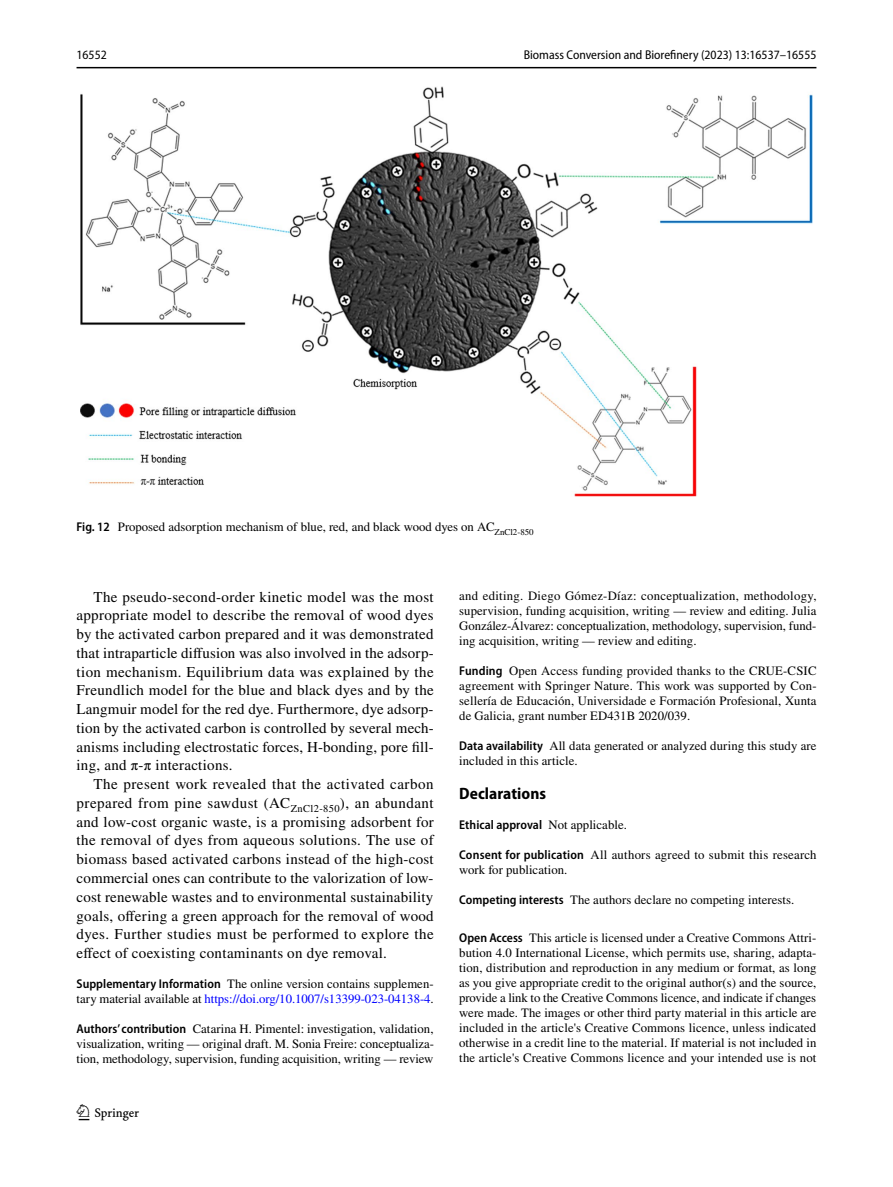
<style>
.page{position:relative;width:893px;height:1187px;background:#fff}
.page>*{position:absolute;margin:0;border:0;box-sizing:border-box;transform-origin:0 0}
.t1{font:22.5px "Springnew Regular 2";color:#000}
.t2{font:700 semi-condensed 16.5px "Myriad Pro";letter-spacing:.005em;color:#000}
.t3{font:15px/18.8px "STIX";letter-spacing:.02em;color:#000;text-align:justify}
.t4{font:12.75px/15px "STIX";letter-spacing:.005em;color:#000;text-align:justify}
.t5{font:semi-condensed 12.75px "Myriad Pro";color:#000}
.t6{font:600 semi-condensed 12.75px "Myriad Pro";letter-spacing:.005em;color:#000}
.s1{font-family:"Myriad Pro";font-weight:600;font-stretch:semi-condensed}
.s2{color:#00f}
.s3{font-family:"STIX";font-weight:400;font-stretch:normal}
</style>
<div class="page">
<hr style="left:77px;top:67px;width:739px;height:1px;background:#000">
<img style="left:81px;top:87px;width:731px;height:409px">
<p class="t5" style="left:77px;top:48px;width:32px">16552</p>
<p class="t5" style="left:524px;top:48px;width:294px">Biomass Conversion and Biorefinery (2023) 13:16537–16555</p>
<p class="t4" style="left:77px;top:520px;width:459px"><span class="s1">Fig. 12</span> Proposed adsorption mechanism of blue, red, and black wood dyes on AC<sub>ZnCl2-850</sub></p>
<p class="t3" style="left:77px;top:588px;width:359px;text-indent:17px">The pseudo-second-order kinetic model was the most appropriate model to describe the removal of wood dyes by the activated carbon prepared and it was demonstrated that intraparticle diffusion was also involved in the adsorp&shy;tion mechanism. Equilibrium data was explained by the Freundlich model for the blue and black dyes and by the Langmuir model for the red dye. Furthermore, dye adsorp&shy;tion by the activated carbon is controlled by several mech&shy;anisms including electrostatic forces, H-bonding, pore fill&shy;ing, and π-π interactions.</p>
<p class="t3" style="left:77px;top:775px;width:359px;text-indent:17px">The present work revealed that the activated carbon prepared from pine sawdust (AC<sub>ZnCl2-850</sub>), an abundant and low-cost organic waste, is a promising adsorbent for the removal of dyes from aqueous solutions. The use of biomass based activated carbons instead of the high-cost commercial ones can contribute to the valorization of low&shy;cost renewable wastes and to environmental sustainability goals, offering a green approach for the removal of wood dyes. Further studies must be performed to explore the effect of coexisting contaminants on dye removal.</p>
<p class="t4" style="left:77px;top:977px;width:359px"><span class="s1">Supplementary Information</span> The online version contains supplemen&shy;tary material available at <span class="s2">https://doi.org/10.1007/s13399-023-04138-4</span>.</p>
<p class="t4" style="left:77px;top:1022px;width:359px"><span class="s1">Authors’ contribution</span> Catarina H. Pimentel: investigation, validation, visualization, writing — original draft. M. Sonia Freire: conceptualiza&shy;tion, methodology, supervision, funding acquisition, writing — review</p>
<h1 class="t1" style="left:79px;top:1104px;width:62px">1 3</h1>
<p class="t4" style="left:459px;top:589px;width:359px">and editing. Diego Gómez-Díaz: conceptualization, methodology, supervision, funding acquisition, writing — review and editing. Julia González-Álvarez: conceptualization, methodology, supervision, fund&shy;ing acquisition, writing — review and editing.</p>
<p class="t4" style="left:459px;top:664px;width:359px"><span class="s1">Funding</span> Open Access funding provided thanks to the CRUE-CSIC agreement with Springer Nature. This work was supported by Con&shy;sellería de Educación, Universidade e Formación Profesional, Xunta de Galicia, grant number ED431B 2020/039.</p>
<p class="t4" style="left:459px;top:739px;width:359px"><span class="s1">Data availability</span> All data generated or analyzed during this study are included in this article.</p>
<p class="t2" style="left:459px;top:784px;width:88px">Declarations</p>
<p class="t6" style="left:459px;top:817px;width:169px">Ethical approval <span class="s3">Not applicable.</span></p>
<p class="t4" style="left:459px;top:848px;width:359px"><span class="s1">Consent for publication</span> All authors agreed to submit this research work for publication.</p>
<p class="t4" style="left:459px;top:893px;width:336px"><span class="s1">Competing interests</span> The authors declare no competing interests.</p>
<p class="t4" style="left:459px;top:930px;width:359px"><span class="s1">Open Access</span> This article is licensed under a Creative Commons Attri&shy;bution 4.0 International License, which permits use, sharing, adapta&shy;tion, distribution and reproduction in any medium or format, as long as you give appropriate credit to the original author(s) and the source, provide a link to the Creative Commons licence, and indicate if changes were made. The images or other third party material in this article are included in the article's Creative Commons licence, unless indicated otherwise in a credit line to the material. If material is not included in the article's Creative Commons licence and your intended use is not</p>
</div>
